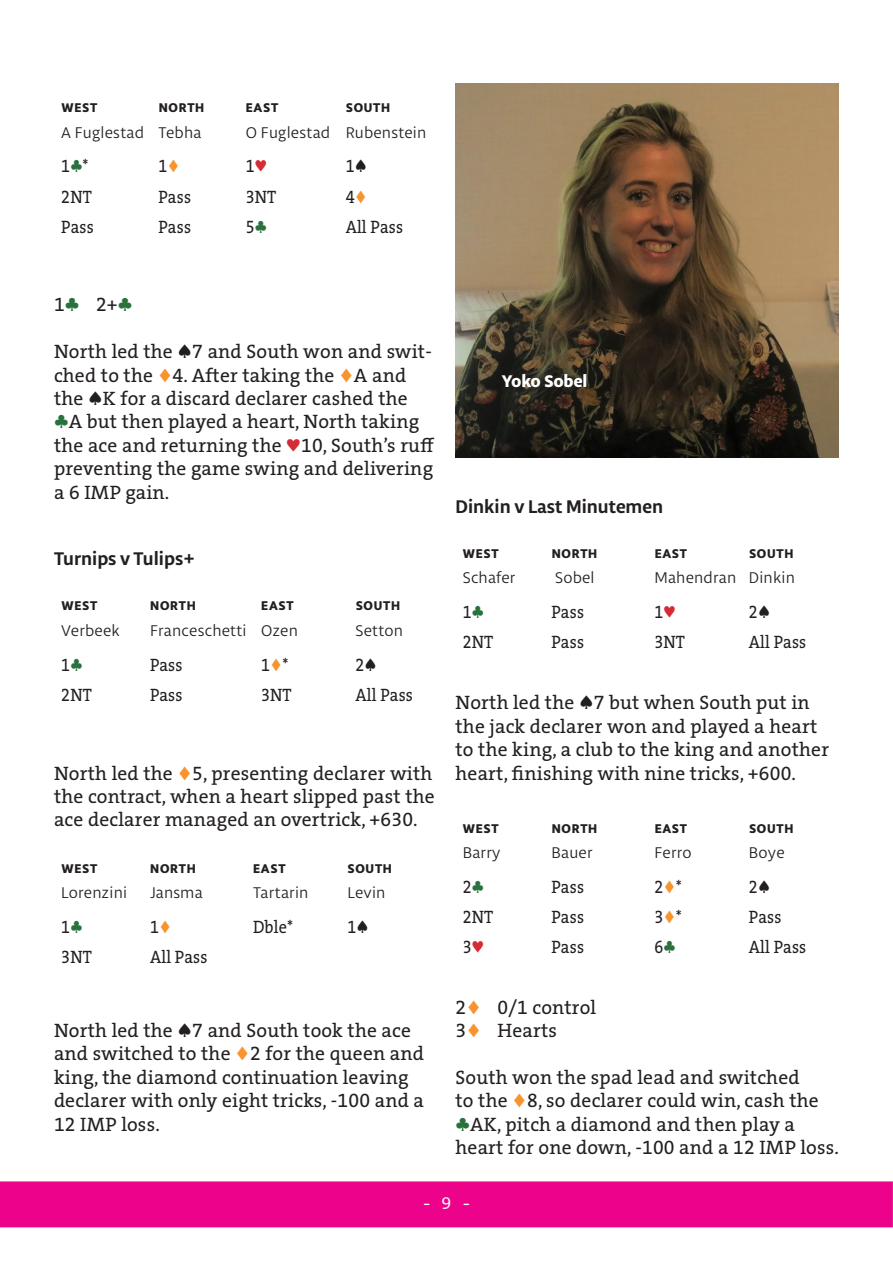
<style>
.page{position:relative;width:893px;height:1263px;background:#fff}
.page>*{position:absolute;margin:0;border:0;box-sizing:border-box;transform-origin:0 0}
.BRØD{font:19.5px/23.4px "The Serif HP5 Plain";letter-spacing:.01em;color:#231f20}
.FORDELING_RUBRIK{font:700 19.5px "Libertad";color:#231f20}
.VNØS_RESULTAT{font:18px "The Serif HP5 Plain";letter-spacing:.01em;color:#231f20;scale:.9 1}
.t1{font:800 18px "Libertad";color:#fff}
.t2{font:18px "Consolas";color:#fff}
.VNØS_NAVN{font:16.5px "Libertad";letter-spacing:.01em;color:#231f20}
.t3{font:800 13.5px "Libertad";letter-spacing:.055em;color:#231f20}
.s1{color:#29723e}
.s2{color:#f7942e}
.s3{color:#d62b35}
</style>
<div class="page">
<div style="left:1px;top:1182px;width:891px;height:44px;background:#ed028c"></div>
<div style="left:0;top:1181px;width:893px;height:46px;border:2px solid #ed028c"></div>
<img style="left:455px;top:83px;width:384px;height:374px">
<p class="t3" style="left:61px;top:98px;width:37px">WEST</p>
<p class="t3" style="left:159px;top:98px;width:47px">NORTH</p>
<p class="t3" style="left:246px;top:98px;width:34px">EAST</p>
<p class="t3" style="left:346px;top:98px;width:46px">SOUTH</p>
<p class="VNØS_NAVN" style="left:61px;top:122px;width:84px">A Fuglestad</p>
<p class="VNØS_NAVN" style="left:159px;top:122px;width:44px">Tebha</p>
<p class="VNØS_NAVN" style="left:246px;top:122px;width:86px">O Fuglestad</p>
<p class="VNØS_NAVN" style="left:346px;top:122px;width:82px">Rubenstein</p>
<p class="VNØS_RESULTAT" style="left:61px;top:155px;width:32px">1<span class="s1">♣</span>*</p>
<p class="VNØS_RESULTAT" style="left:159px;top:155px;width:25px">1<span class="s2">♦</span></p>
<p class="VNØS_RESULTAT" style="left:246px;top:155px;width:25px">1<span class="s3">♥</span></p>
<p class="VNØS_RESULTAT" style="left:346px;top:155px;width:25px">1♠</p>
<p class="VNØS_RESULTAT" style="left:61px;top:185px;width:35px">2NT</p>
<p class="VNØS_RESULTAT" style="left:159px;top:185px;width:38px">Pass</p>
<p class="VNØS_RESULTAT" style="left:246px;top:185px;width:35px">3NT</p>
<p class="VNØS_RESULTAT" style="left:346px;top:185px;width:25px">4<span class="s2">♦</span></p>
<p class="VNØS_RESULTAT" style="left:61px;top:215px;width:38px">Pass</p>
<p class="VNØS_RESULTAT" style="left:159px;top:215px;width:38px">Pass</p>
<p class="VNØS_RESULTAT" style="left:246px;top:215px;width:25px">5<span class="s1">♣</span></p>
<p class="VNØS_RESULTAT" style="left:346px;top:215px;width:65px">All Pass</p>
<p class="BRØD" style="left:54px;top:293px;width:80px">1<span class="s1">♣</span> 2+<span class="s1">♣</span></p>
<p class="BRØD" style="left:54px;top:340px;width:382px">North led the ♠7 and South won and swit&shy;ched to the <span class="s2">♦</span>4. After taking the <span class="s2">♦</span>A and the ♠K for a discard declarer cashed the <span class="s1">♣</span>A but then played a heart, North taking the ace and returning the <span class="s3">♥</span>10, South’s ruff preventing the game swing and delivering a 6 IMP gain.</p>
<p class="FORDELING_RUBRIK" style="left:54px;top:545px;width:143px">Turnips v Tulips+</p>
<p class="t3" style="left:61px;top:596px;width:37px">WEST</p>
<p class="t3" style="left:150px;top:596px;width:47px">NORTH</p>
<p class="t3" style="left:261px;top:596px;width:34px">EAST</p>
<p class="t3" style="left:356px;top:596px;width:46px">SOUTH</p>
<p class="VNØS_NAVN" style="left:61px;top:620px;width:60px">Verbeek</p>
<p class="VNØS_NAVN" style="left:150px;top:620px;width:98px">Franceschetti</p>
<p class="VNØS_NAVN" style="left:261px;top:620px;width:38px">Ozen</p>
<p class="VNØS_NAVN" style="left:356px;top:620px;width:49px">Setton</p>
<p class="VNØS_RESULTAT" style="left:61px;top:653px;width:25px">1<span class="s1">♣</span></p>
<p class="VNØS_RESULTAT" style="left:150px;top:653px;width:38px">Pass</p>
<p class="VNØS_RESULTAT" style="left:261px;top:653px;width:32px">1<span class="s2">♦</span>*</p>
<p class="VNØS_RESULTAT" style="left:356px;top:653px;width:25px">2♠</p>
<p class="VNØS_RESULTAT" style="left:61px;top:683px;width:35px">2NT</p>
<p class="VNØS_RESULTAT" style="left:150px;top:683px;width:38px">Pass</p>
<p class="VNØS_RESULTAT" style="left:261px;top:683px;width:35px">3NT</p>
<p class="VNØS_RESULTAT" style="left:356px;top:683px;width:65px">All Pass</p>
<p class="BRØD" style="left:54px;top:761px;width:382px">North led the <span class="s2">♦</span>5, presenting declarer with the contract, when a heart slipped past the ace declarer managed an overtrick, +630.</p>
<p class="t3" style="left:61px;top:859px;width:37px">WEST</p>
<p class="t3" style="left:150px;top:859px;width:47px">NORTH</p>
<p class="t3" style="left:253px;top:859px;width:34px">EAST</p>
<p class="t3" style="left:348px;top:859px;width:46px">SOUTH</p>
<p class="VNØS_NAVN" style="left:61px;top:883px;width:67px">Lorenzini</p>
<p class="VNØS_NAVN" style="left:150px;top:883px;width:54px">Jansma</p>
<p class="VNØS_NAVN" style="left:253px;top:883px;width:57px">Tartarin</p>
<p class="VNØS_NAVN" style="left:347px;top:883px;width:40px">Levin</p>
<p class="VNØS_RESULTAT" style="left:61px;top:915px;width:25px">1<span class="s1">♣</span></p>
<p class="VNØS_RESULTAT" style="left:150px;top:915px;width:25px">1<span class="s2">♦</span></p>
<p class="VNØS_RESULTAT" style="left:253px;top:915px;width:46px">Dble*</p>
<p class="VNØS_RESULTAT" style="left:347px;top:915px;width:25px">1♠</p>
<p class="VNØS_RESULTAT" style="left:61px;top:945px;width:35px">3NT</p>
<p class="VNØS_RESULTAT" style="left:150px;top:945px;width:65px">All Pass</p>
<p class="BRØD" style="left:54px;top:1019px;width:372px">North led the ♠7 and South took the ace and switched to the <span class="s2">♦</span>2 for the queen and king, the diamond continuation leaving declarer with only eight tricks, -100 and a 12 IMP loss.</p>
<p class="t1" style="left:502px;top:368px;width:87px">Yoko Sobel</p>
<p class="FORDELING_RUBRIK" style="left:455px;top:493px;width:209px">Dinkin v Last Minutemen</p>
<p class="t3" style="left:463px;top:544px;width:37px">WEST</p>
<p class="t3" style="left:552px;top:544px;width:47px">NORTH</p>
<p class="t3" style="left:655px;top:544px;width:34px">EAST</p>
<p class="t3" style="left:749px;top:544px;width:46px">SOUTH</p>
<p class="VNØS_NAVN" style="left:463px;top:568px;width:54px">Schafer</p>
<p class="VNØS_NAVN" style="left:555px;top:568px;width:41px">Sobel</p>
<p class="VNØS_NAVN" style="left:654px;top:568px;width:83px">Mahendran</p>
<p class="VNØS_NAVN" style="left:749px;top:568px;width:48px">Dinkin</p>
<p class="VNØS_RESULTAT" style="left:463px;top:601px;width:25px">1<span class="s1">♣</span></p>
<p class="VNØS_RESULTAT" style="left:552px;top:601px;width:38px">Pass</p>
<p class="VNØS_RESULTAT" style="left:654px;top:601px;width:25px">1<span class="s3">♥</span></p>
<p class="VNØS_RESULTAT" style="left:749px;top:601px;width:25px">2♠</p>
<p class="VNØS_RESULTAT" style="left:463px;top:631px;width:35px">2NT</p>
<p class="VNØS_RESULTAT" style="left:552px;top:631px;width:38px">Pass</p>
<p class="VNØS_RESULTAT" style="left:654px;top:631px;width:35px">3NT</p>
<p class="VNØS_RESULTAT" style="left:749px;top:631px;width:65px">All Pass</p>
<p class="BRØD" style="left:455px;top:691px;width:375px">North led the ♠7 but when South put in the jack declarer won and played a heart to the king, a club to the king and another heart, finishing with nine tricks, +600.</p>
<p class="t3" style="left:463px;top:818px;width:37px">WEST</p>
<p class="t3" style="left:552px;top:818px;width:47px">NORTH</p>
<p class="t3" style="left:655px;top:818px;width:34px">EAST</p>
<p class="t3" style="left:749px;top:818px;width:46px">SOUTH</p>
<p class="VNØS_NAVN" style="left:463px;top:842px;width:39px">Barry</p>
<p class="VNØS_NAVN" style="left:552px;top:842px;width:43px">Bauer</p>
<p class="VNØS_NAVN" style="left:654px;top:842px;width:39px">Ferro</p>
<p class="VNØS_NAVN" style="left:749px;top:842px;width:37px">Boye</p>
<p class="VNØS_RESULTAT" style="left:463px;top:875px;width:25px">2<span class="s1">♣</span></p>
<p class="VNØS_RESULTAT" style="left:552px;top:875px;width:38px">Pass</p>
<p class="VNØS_RESULTAT" style="left:654px;top:875px;width:32px">2<span class="s2">♦</span>*</p>
<p class="VNØS_RESULTAT" style="left:749px;top:875px;width:25px">2♠</p>
<p class="VNØS_RESULTAT" style="left:463px;top:905px;width:35px">2NT</p>
<p class="VNØS_RESULTAT" style="left:552px;top:905px;width:38px">Pass</p>
<p class="VNØS_RESULTAT" style="left:654px;top:905px;width:32px">3<span class="s2">♦</span>*</p>
<p class="VNØS_RESULTAT" style="left:749px;top:905px;width:38px">Pass</p>
<p class="VNØS_RESULTAT" style="left:463px;top:935px;width:25px">3<span class="s3">♥</span></p>
<p class="VNØS_RESULTAT" style="left:552px;top:935px;width:38px">Pass</p>
<p class="VNØS_RESULTAT" style="left:654px;top:935px;width:25px">6<span class="s1">♣</span></p>
<p class="VNØS_RESULTAT" style="left:749px;top:935px;width:65px">All Pass</p>
<p class="BRØD" style="left:455px;top:995px;width:142px">2<span class="s2">♦</span> 0/1 control</p>
<p class="BRØD" style="left:455px;top:1019px;width:103px">3<span class="s2">♦</span> Hearts</p>
<p class="BRØD" style="left:455px;top:1065px;width:385px">South won the spad lead and switched<br>to the <span class="s2">♦</span>8, so declarer could win, cash the <span class="s1">♣</span>AK, pitch a diamond and then play a heart for one down, -100 and a 12 IMP loss.</p>
<p class="t2" style="left:422px;top:1191px;width:51px">- 9 -</p>
</div>
